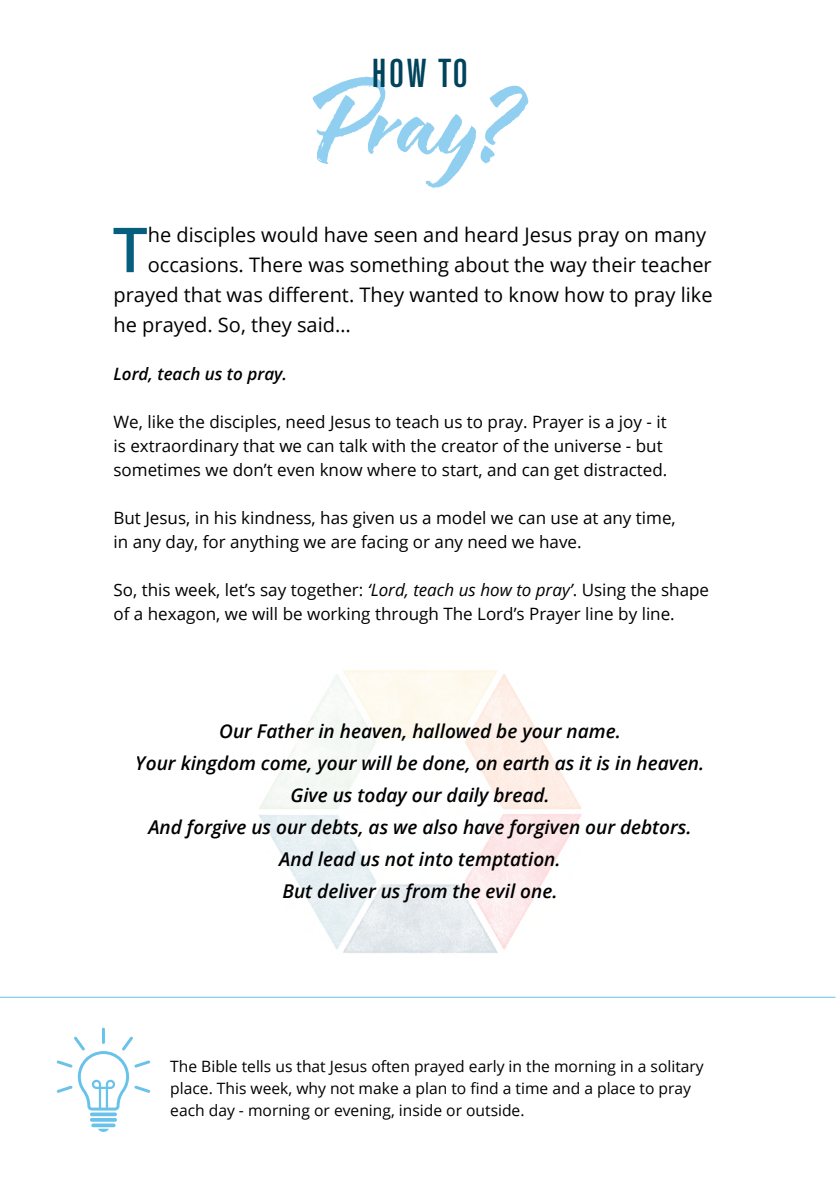
<style>
.page{position:relative;width:840px;height:1191px;background:#fff}
.page>*{position:absolute;margin:0;border:0;box-sizing:border-box;transform-origin:0 0}
.t1{font:76px "Hello Bloomie Script";color:#90cfef}
.t2{font:600 62px "Open Sans";color:#055e7d}
.t3{font:500 condensed 40px "Akzidenz Grotesk BE";color:#00435b}
.t4{font:20px "Open Sans";color:#000}
.t5{font:italic 600 19px/32px "Open Sans";color:#000;text-align:center}
.t6{font:17px/24px "Open Sans";color:#000}
.t7{font:italic 600 17px "Open Sans";color:#000}
.t8{font:15.6px/22px "Open Sans";color:#000}
.s1{font-style:italic}
</style>
<div class="page">
<svg style="left:259px;top:670px;width:323px;height:283px"></svg>
<svg style="left:90px;top:1112px;width:27px;height:4px"></svg>
<hr style="left:90px;top:1118px;width:27px;height:3px;background:#68c2ea;border-radius:2px">
<svg style="left:91px;top:1123px;width:24px;height:4px"></svg>
<svg style="left:98px;top:1128px;width:11px;height:4px"></svg>
<hr style="left:102px;top:1027px;width:3px;height:17px;background:#68c2ea">
<svg style="left:57px;top:1036px;width:93px;height:74px"></svg>
<hr style="left:0;top:996px;width:835px;height:1px;background:#68c2ea">
<h3 class="t3" style="left:372px;top:51px;width:97px">HOW TO</h3>
<h1 class="t1" style="left:311px;top:81px;width:219px">Pray?</h1>
<h2 class="t2" style="left:113px;top:207px;width:37px">T</h2>
<p class="t4" style="left:148px;top:221px;width:559px">he disciples would have seen and heard Jesus pray on many</p>
<p class="t4" style="left:148px;top:251px;width:565px">occasions. There was something about the way their teacher</p>
<p class="t4" style="left:113px;top:281px;width:600px">prayed that was different. They wanted to know how to pray like</p>
<p class="t4" style="left:113px;top:311px;width:238px">he prayed. So, they said…</p>
<p class="t7" style="left:113px;top:362px;width:175px">Lord, teach us to pray.</p>
<p class="t6" style="left:113px;top:409px;width:555px">We, like the disciples, need Jesus to teach us to pray. Prayer is a joy - it is extraordinary that we can talk with the creator of the universe - but sometimes we don’t even know where to start, and can get distracted.</p>
<p class="t6" style="left:113px;top:505px;width:563px">But Jesus, in his kindness, has given us a model we can use at any time, in any day, for anything we are facing or any need we have.</p>
<p class="t6" style="left:113px;top:578px;width:596px">So, this week, let’s say together: <span class="s1">‘Lord, teach us how to pray’</span>. Using the shape of a hexagon, we will be working through The Lord’s Prayer line by line.</p>
<p class="t5" style="left:136px;top:714px;width:569px">Our Father in heaven, hallowed be your name.<br>Your kingdom come, your will be done, on earth as it is in heaven.<br>Give us today our daily bread.<br>And forgive us our debts, as we also have forgiven our debtors.<br>And lead us not into temptation.<br>But deliver us from the evil one.</p>
<p class="t8" style="left:170px;top:1054px;width:534px">The Bible tells us that Jesus often prayed early in the morning in a solitary place. This week, why not make a plan to find a time and a place to pray each day - morning or evening, inside or outside.</p>
</div>
